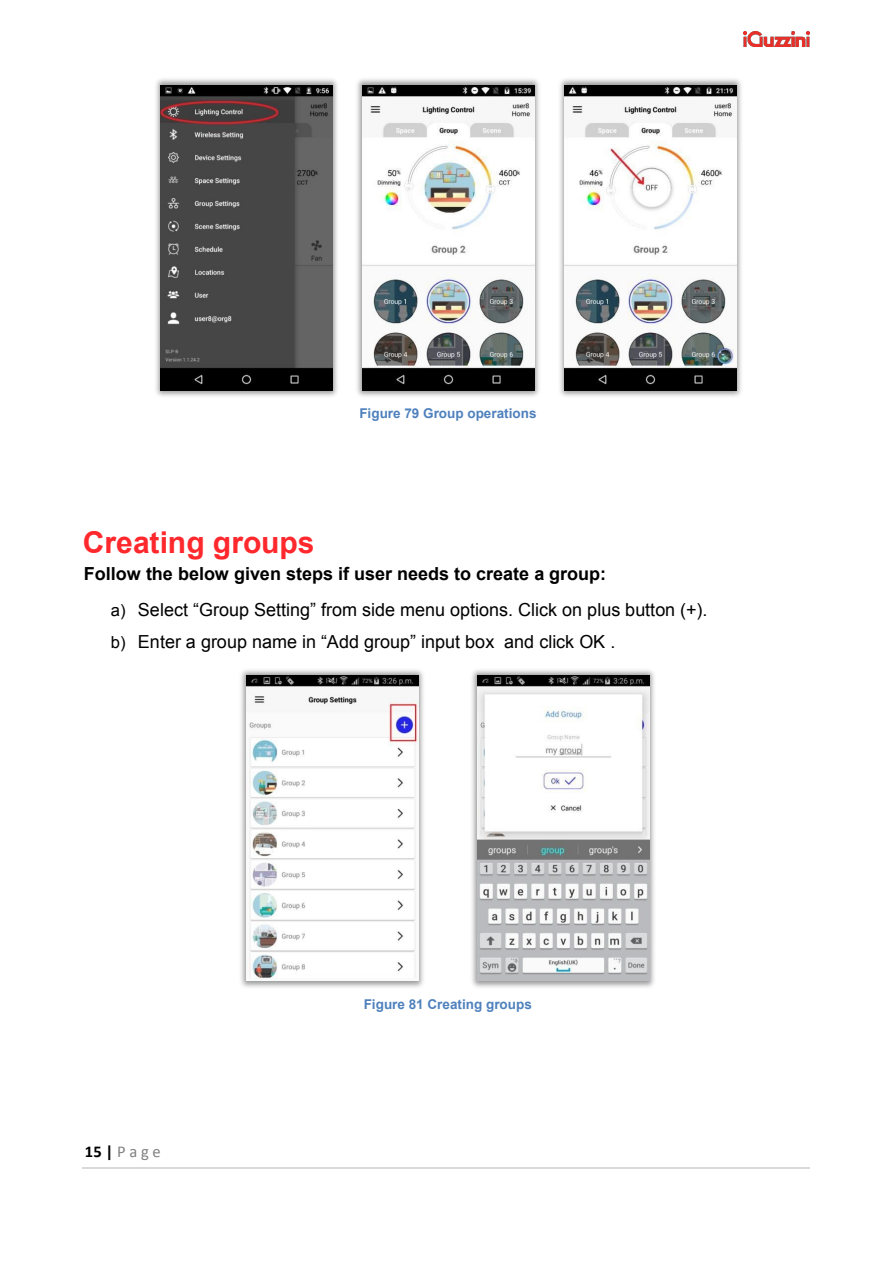
<style>
.page{position:relative;width:893px;height:1263px;background:#fff}
.page>*{position:absolute;margin:0;border:0;box-sizing:border-box;transform-origin:0 0}
.t1{font:700 30px "Arial";color:#ff282d}
.t2{font:18px "Arial";color:#000}
.t3{font:700 18px "Arial";color:#000}
.t4{font:16.5px "Calibri";color:#808080}
.t5{font:700 13.5px "Arial";color:#4f81bd}
.s1{font-size:16.5px}
.s2{font-weight:700;color:#000}
</style>
<div class="page">
<hr style="left:83px;top:1167px;width:727px;height:1px;background:#d9d9d9">
<img style="left:744px;top:32px;width:65px;height:15px">
<img style="left:156px;top:79px;width:182px;height:318px">
<img style="left:160px;top:85px;width:173px;height:305px">
<img style="left:357px;top:79px;width:182px;height:318px">
<img style="left:362px;top:85px;width:172px;height:305px">
<img style="left:560px;top:79px;width:181px;height:318px">
<img style="left:564px;top:85px;width:172px;height:305px">
<img style="left:241px;top:670px;width:183px;height:318px">
<img style="left:246px;top:676px;width:173px;height:305px">
<img style="left:472px;top:670px;width:182px;height:318px">
<img style="left:477px;top:676px;width:172px;height:305px">
<p class="t5" style="left:359px;top:404px;width:179px">Figure 79 Group operations</p>
<h2 class="t1" style="left:83px;top:523px;width:233px">Creating groups</h2>
<p class="t3" style="left:84px;top:561px;width:524px">Follow the below given steps if user needs to create a group:</p>
<p class="t2" style="left:111px;top:598px;width:598px"><span class="s1">a)</span> Select “Group Setting” from side menu options. Click on plus button (+).</p>
<p class="t2" style="left:111px;top:630px;width:506px"><span class="s1">b)</span> Enter a group name in “Add group” input box and click OK .</p>
<p class="t4" style="left:85px;top:1141px;width:77px"><span class="s2">15|</span> P a g e</p>
<p class="t5" style="left:364px;top:995px;width:170px">Figure 81 Creating groups</p>
</div>
